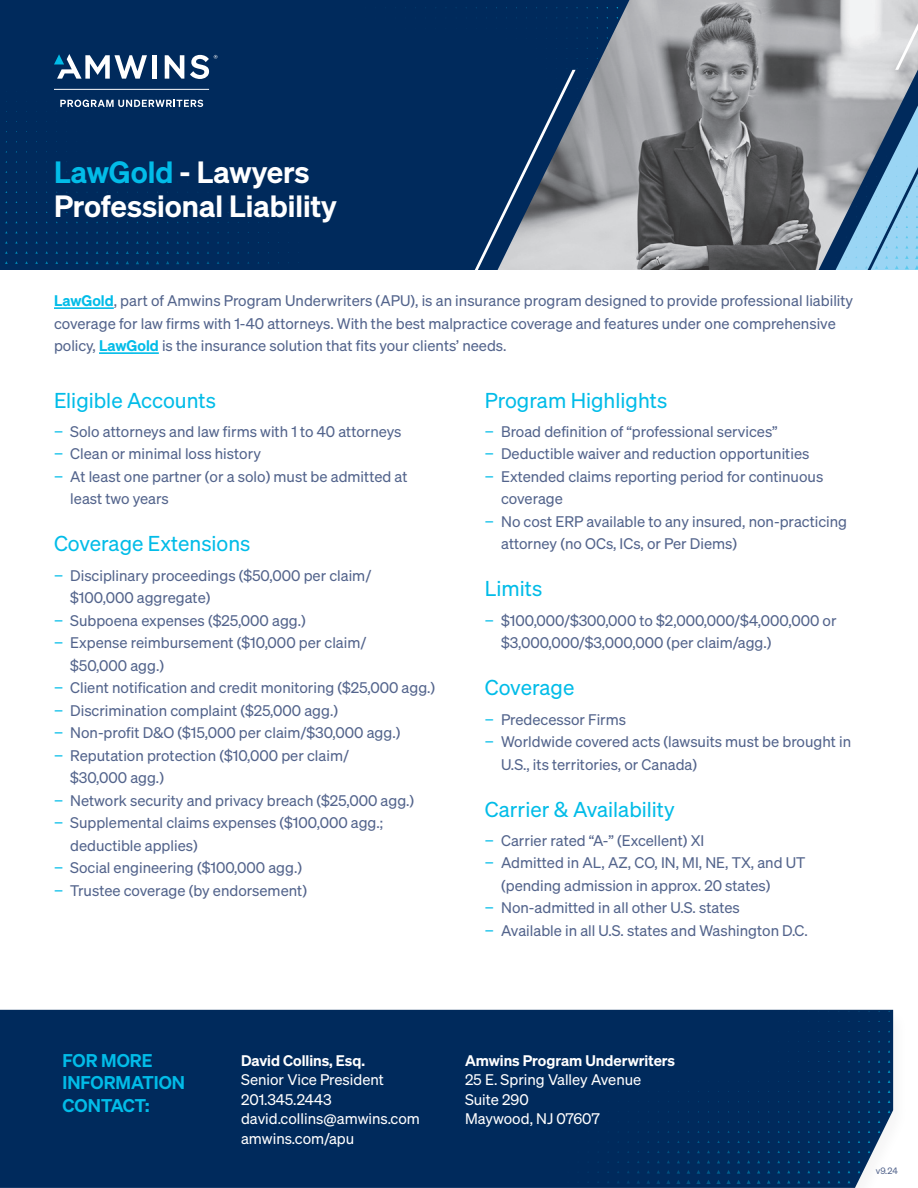
<style>
.page{position:relative;width:918px;height:1188px;background:#fff}
.page>*{position:absolute;margin:0;border:0;box-sizing:border-box;transform-origin:0 0}
.t1{font:600 30px "Sohne";color:#fff}
.t2{font:21px "Sohne Buch";color:#02bce8}
.t3{font:600 18px/22.5px "Sohne";color:#02bce8}
.t4{font:15px/22.5px "Sohne Buch";color:#53648c}
.t5{font:15px/19.5px "Sohne Buch";color:#fff}
.t6{font:600 15px "Sohne";color:#fff}
.t7{font:9px "Sohne Buch";color:#53648c}
.s1{color:#02bce8}
.s2{font-family:"Sohne";font-weight:600;color:#02bce8}
</style>
<div class="page">
<div style="left:0;top:0;width:918px;height:270px;background:#002a5c"></div>
<svg style="left:114px;top:55px;width:33px;height:24px"></svg>
<hr style="left:152px;top:55px;width:4px;height:24px;background:#fff">
<svg style="left:165px;top:55px;width:19px;height:24px"></svg>
<svg style="left:54px;top:54px;width:56px;height:25px"></svg>
<hr style="left:54px;top:89px;width:155px;height:1px;background:#fff">
<svg style="left:60px;top:100px;width:38px;height:7px"></svg>
<svg style="left:98px;top:100px;width:42px;height:7px"></svg>
<svg style="left:142px;top:100px;width:47px;height:7px"></svg>
<svg style="left:191px;top:100px;width:12px;height:7px"></svg>
<svg style="left:190px;top:55px;width:28px;height:24px"></svg>
<img style="left:506px;top:0;width:412px;height:270px">
<svg style="left:475px;top:68px;width:101px;height:202px"></svg>
<svg style="left:895px;top:23px;width:23px;height:47px"></svg>
<svg style="left:836px;top:105px;width:82px;height:165px"></svg>
<div style="left:0;top:1007px;width:909px;height:181px;background:#231f20;opacity:.05"></div>
<div style="left:0;top:1010px;width:893px;height:178px;background:#002a5c"></div>
<svg style="left:657px;top:1170px;width:3px;height:4px"></svg>
<svg style="left:667px;top:1170px;width:3px;height:4px"></svg>
<svg style="left:677px;top:1170px;width:3px;height:4px"></svg>
<svg style="left:687px;top:1170px;width:3px;height:4px"></svg>
<svg style="left:697px;top:1170px;width:3px;height:4px"></svg>
<svg style="left:707px;top:1170px;width:3px;height:4px"></svg>
<svg style="left:717px;top:1170px;width:3px;height:4px"></svg>
<svg style="left:727px;top:1170px;width:3px;height:4px"></svg>
<svg style="left:737px;top:1170px;width:3px;height:4px"></svg>
<svg style="left:747px;top:1170px;width:3px;height:4px"></svg>
<svg style="left:757px;top:1170px;width:3px;height:4px"></svg>
<svg style="left:627px;top:1180px;width:3px;height:4px"></svg>
<svg style="left:637px;top:1180px;width:3px;height:4px"></svg>
<svg style="left:646px;top:1180px;width:4px;height:4px"></svg>
<svg style="left:656px;top:1180px;width:4px;height:4px"></svg>
<svg style="left:666px;top:1180px;width:4px;height:4px"></svg>
<svg style="left:676px;top:1180px;width:4px;height:4px"></svg>
<svg style="left:686px;top:1180px;width:45px;height:4px"></svg>
<svg style="left:737px;top:1180px;width:4px;height:4px"></svg>
<svg style="left:747px;top:1180px;width:4px;height:4px"></svg>
<svg style="left:757px;top:1180px;width:4px;height:4px"></svg>
<svg style="left:767px;top:1180px;width:4px;height:4px"></svg>
<svg style="left:777px;top:1180px;width:3px;height:4px"></svg>
<svg style="left:787px;top:1180px;width:3px;height:4px"></svg>
<hr style="left:54px;top:307px;width:60px;height:2px;background:#02bce8">
<hr style="left:99px;top:352px;width:60px;height:2px;background:#02bce8">
<h1 class="t1" style="left:54px;top:153px;width:257px"><span class="s1">LawGold</span> - Lawyers</h1>
<h1 class="t1" style="left:54px;top:188px;width:284px">Professional Liability</h1>
<p class="t4" style="left:54px;top:289px;width:801px"><span class="s2">LawGold</span>, part of Amwins Program Underwriters (APU), is an insurance program designed to provide professional liability coverage for law firms with 1-40 attorneys. With the best malpractice coverage and features under one comprehensive policy, <span class="s2">LawGold</span> is the insurance solution that fits your clients’ needs.</p>
<p class="t2" style="left:54px;top:387px;width:163px">Eligible Accounts</p>
<p class="t4" style="left:54px;top:420px;width:349px"><span class="s1">−</span> Solo attorneys and law firms with 1 to 40 attorneys</p>
<p class="t4" style="left:54px;top:442px;width:208px"><span class="s1">−</span> Clean or minimal loss history</p>
<p class="t4" style="left:70px;top:465px;width:339px;text-indent:-16px"><span class="s1">−</span> At least one partner (or a solo) must be admitted at least two years</p>
<p class="t2" style="left:54px;top:531px;width:198px">Coverage Extensions</p>
<p class="t4" style="left:70px;top:564px;width:303px;text-indent:-16px"><span class="s1">−</span> Disciplinary proceedings ($50,000 per claim/ $100,000 aggregate)</p>
<p class="t4" style="left:54px;top:609px;width:253px"><span class="s1">−</span> Subpoena expenses ($25,000 agg.)</p>
<p class="t4" style="left:70px;top:631px;width:298px;text-indent:-16px"><span class="s1">−</span> Expense reimbursement ($10,000 per claim/ $50,000 agg.)</p>
<p class="t4" style="left:54px;top:676px;width:383px"><span class="s1">−</span> Client notification and credit monitoring ($25,000 agg.)</p>
<p class="t4" style="left:54px;top:699px;width:286px"><span class="s1">−</span> Discrimination complaint ($25,000 agg.)</p>
<p class="t4" style="left:54px;top:721px;width:348px"><span class="s1">−</span> Non-profit D&amp;O ($15,000 per claim/$30,000 agg.)</p>
<p class="t4" style="left:70px;top:744px;width:280px;text-indent:-16px"><span class="s1">−</span> Reputation protection ($10,000 per claim/ $30,000 agg.)</p>
<p class="t4" style="left:54px;top:789px;width:362px"><span class="s1">−</span> Network security and privacy breach ($25,000 agg.)</p>
<p class="t4" style="left:70px;top:811px;width:314px;text-indent:-16px"><span class="s1">−</span> Supplemental claims expenses ($100,000 agg.; deductible applies)</p>
<p class="t4" style="left:54px;top:856px;width:250px"><span class="s1">−</span> Social engineering ($100,000 agg.)</p>
<p class="t4" style="left:54px;top:879px;width:255px"><span class="s1">−</span> Trustee coverage (by endorsement)</p>
<p class="t2" style="left:485px;top:387px;width:184px">Program Highlights</p>
<p class="t4" style="left:485px;top:420px;width:294px"><span class="s1">−</span> Broad definition of “professional services”</p>
<p class="t4" style="left:485px;top:442px;width:326px"><span class="s1">−</span> Deductible waiver and reduction opportunities</p>
<p class="t4" style="left:501px;top:465px;width:324px;text-indent:-16px"><span class="s1">−</span> Extended claims reporting period for continuous coverage</p>
<p class="t4" style="left:501px;top:510px;width:348px;text-indent:-16px"><span class="s1">−</span> No cost ERP available to any insured, non-practicing attorney (no OCs, ICs, or Per Diems)</p>
<p class="t2" style="left:485px;top:576px;width:59px">Limits</p>
<p class="t4" style="left:501px;top:609px;width:337px;text-indent:-16px"><span class="s1">−</span> $100,000/$300,000 to $2,000,000/$4,000,000 or $3,000,000/$3,000,000 (per claim/agg.)</p>
<p class="t2" style="left:485px;top:675px;width:91px">Coverage</p>
<p class="t4" style="left:485px;top:708px;width:143px"><span class="s1">−</span> Predecessor Firms</p>
<p class="t4" style="left:501px;top:730px;width:352px;text-indent:-16px"><span class="s1">−</span> Worldwide covered acts (lawsuits must be brought in<br>U.S., its territories, or Canada)</p>
<p class="t2" style="left:485px;top:797px;width:191px">Carrier &amp; Availability</p>
<p class="t4" style="left:485px;top:829px;width:221px"><span class="s1">−</span> Carrier rated “A-” (Excellent) XI</p>
<p class="t4" style="left:501px;top:851px;width:306px;text-indent:-16px"><span class="s1">−</span> Admitted in AL, AZ, CO, IN, MI, NE, TX, and UT (pending admission in approx. 20 states)</p>
<p class="t4" style="left:485px;top:896px;width:256px"><span class="s1">−</span> Non-admitted in all other U.S. states</p>
<p class="t4" style="left:485px;top:919px;width:324px"><span class="s1">−</span> Available in all U.S. states and Washington D.C.</p>
<p class="t3" style="left:63px;top:1049px;width:124px">FOR MORE<br>INFORMATION<br>CONTACT:</p>
<p class="t6" style="left:241px;top:1051px;width:125px">David Collins, Esq.</p>
<p class="t5" style="left:241px;top:1070px;width:144px">Senior Vice President</p>
<p class="t5" style="left:241px;top:1089px;width:92px">201.345.2443</p>
<p class="t5" style="left:241px;top:1109px;width:180px">david.collins@amwins.com</p>
<p class="t5" style="left:241px;top:1128px;width:115px">amwins.com/apu</p>
<p class="t6" style="left:465px;top:1051px;width:212px">Amwins Program Underwriters</p>
<p class="t5" style="left:465px;top:1070px;width:178px">25 E. Spring Valley Avenue</p>
<p class="t5" style="left:465px;top:1089px;width:136px">Suite 290<br>Maywood, NJ 07607</p>
<p class="t7" style="left:876px;top:1165px;width:23px">v9.24</p>
</div>
